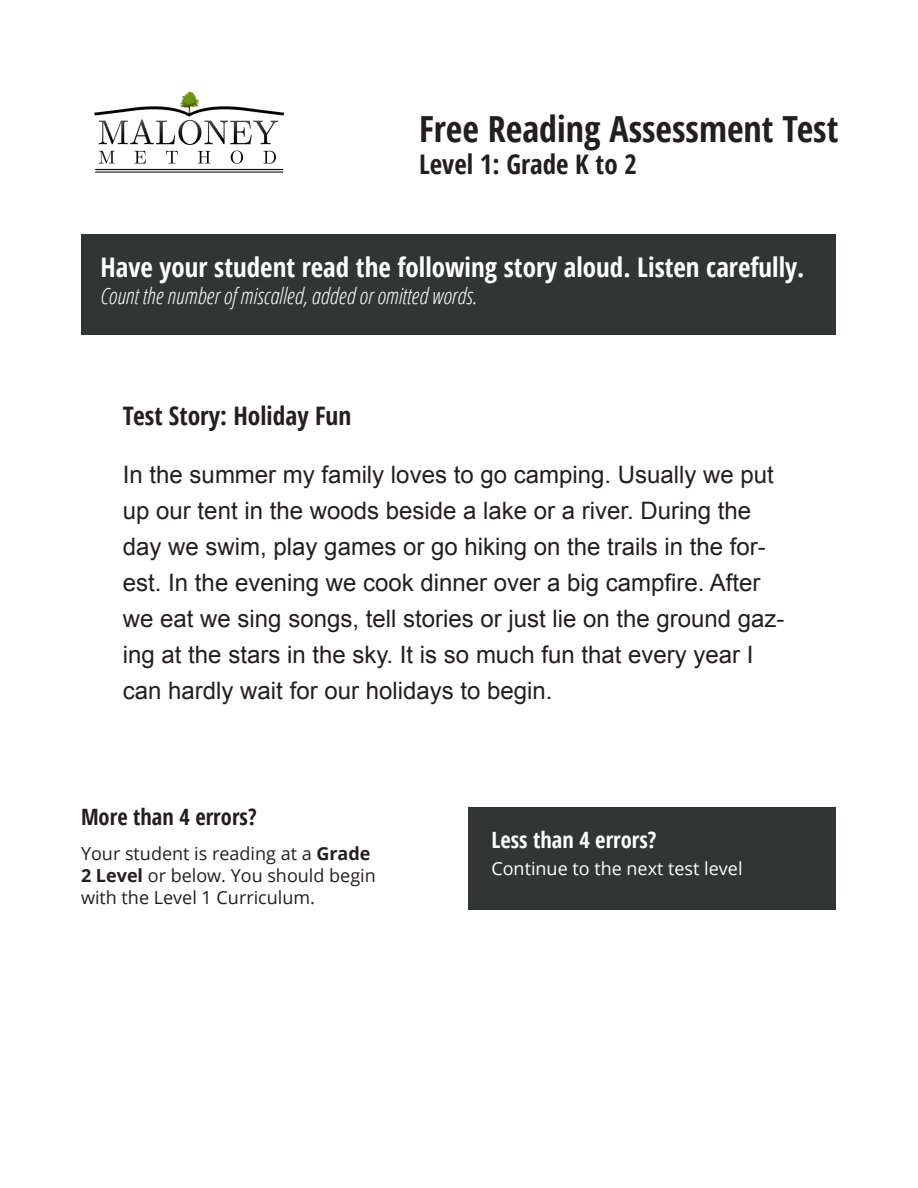
<style>
.page{position:relative;width:918px;height:1188px;background:#fff}
.page>*{position:absolute;margin:0;border:0;box-sizing:border-box;transform-origin:0 0}
.t1{font:700 condensed 36px "Open Sans";color:#231f20}
.t2{font:700 condensed 27px "Open Sans";color:#fff}
.t3{font:700 condensed 27px "Open Sans";color:#231f20}
.t4{font:700 condensed 25.5px "Open Sans";color:#231f20}
.t5{font:24px/36px "Arial";color:#231f20}
.t6{font:italic 300 condensed 22.5px "Open Sans";color:#fff}
.t7{font:700 condensed 22.5px "Open Sans";color:#231f20}
.t8{font:700 condensed 22.5px "Open Sans";color:#fff}
.t9{font:18px/21.6px "Open Sans";color:#231f20}
.t10{font:18px "Open Sans";color:#fff}
.s1{font-weight:700}
</style>
<div class="page">
<img style="left:94px;top:91px;width:191px;height:82px">
<div style="left:82px;top:234px;width:754px;height:100px;background:#333434"></div>
<div style="left:469px;top:807px;width:367px;height:102px;background:#333434"></div>
<p class="t1" style="left:419px;top:103px;width:421px">Free Reading Assessment Test</p>
<p class="t3" style="left:419px;top:145px;width:219px">Level 1: Grade K to 2</p>
<p class="t2" style="left:100px;top:248px;width:706px">Have your student read the following story aloud. Listen carefully.</p>
<p class="t6" style="left:100px;top:281px;width:378px">Count the number of miscalled, added or omitted words.</p>
<p class="t4" style="left:123px;top:398px;width:230px">Test Story: Holiday Fun</p>
<p class="t5" style="left:123px;top:456px;width:663px">In the summer my family loves to go camping. Usually we put up our tent in the woods beside a lake or a river. During the day we swim, play games or go hiking on the trails in the for&shy;est. In the evening we cook dinner over a big campfire. After we eat we sing songs, tell stories or just lie on the ground gaz&shy;ing at the stars in the sky. It is so much fun that every year I can hardly wait for our holidays to begin.</p>
<p class="t7" style="left:81px;top:801px;width:177px">More than 4 errors?</p>
<p class="t9" style="left:81px;top:843px;width:296px">Your student is reading at a <span class="s1">Grade<br>2 Level</span> or below. You should begin with the Level 1 Curriculum.</p>
<p class="t8" style="left:491px;top:824px;width:167px">Less than 4 errors?</p>
<p class="t10" style="left:491px;top:856px;width:253px">Continue to the next test level</p>
</div>
